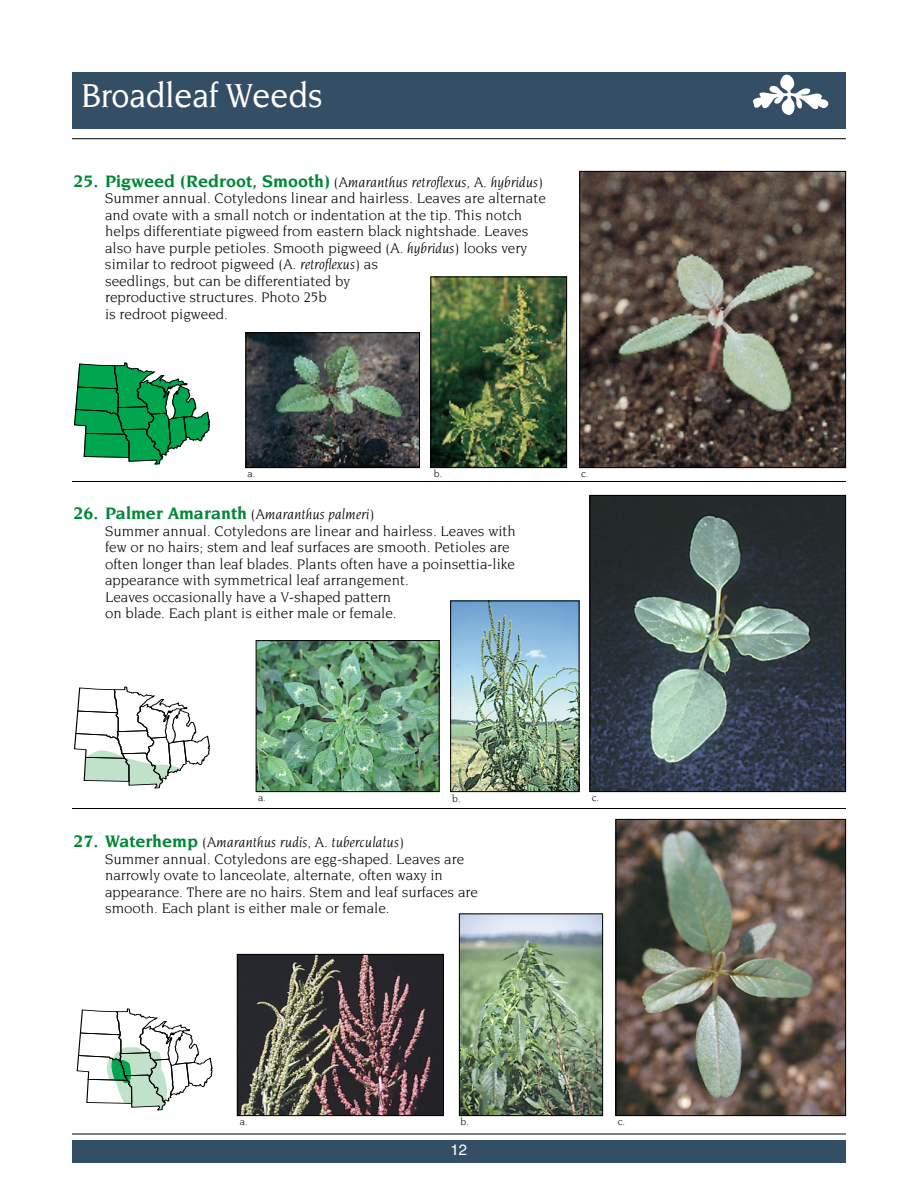
<style>
.page{position:relative;width:918px;height:1188px;background:#fff}
.page>*{position:absolute;margin:0;border:0;box-sizing:border-box;transform-origin:0 0}
.t1{font:500 36px "Novarese";color:#fff;scale:.9 1}
.t2{font:15px/16.5px "Novarese";color:#000}
.t3{font:15px "Helvetica";color:#fff}
.t4{font:10.5px "Novarese";color:#000}
.s1{font-weight:700;font-size:18px;color:#018737}
.s2{font-style:italic}
</style>
<div class="page">
<img style="left:581px;top:173px;width:263px;height:293px">
<div style="left:579px;top:171px;width:267px;height:297px;border:1px solid #000"></div>
<img style="left:618px;top:821px;width:226px;height:293px">
<div style="left:616px;top:819px;width:230px;height:297px;border:1px solid #000"></div>
<hr style="left:72px;top:1134px;width:774px;height:1px;background:#000">
<div style="left:72px;top:72px;width:774px;height:56px;background:#344f65"></div>
<img style="left:248px;top:334px;width:170px;height:132px">
<div style="left:246px;top:332px;width:174px;height:136px;border:1px solid #000"></div>
<img style="left:432px;top:279px;width:133px;height:187px">
<div style="left:430px;top:277px;width:137px;height:191px;border:1px solid #000"></div>
<img style="left:592px;top:497px;width:252px;height:293px">
<div style="left:590px;top:495px;width:256px;height:297px;border:1px solid #000"></div>
<img style="left:258px;top:642px;width:180px;height:148px">
<div style="left:256px;top:640px;width:184px;height:152px;border:1px solid #000"></div>
<img style="left:452px;top:603px;width:125px;height:187px">
<div style="left:450px;top:601px;width:129px;height:191px;border:1px solid #000"></div>
<img style="left:461px;top:916px;width:140px;height:198px">
<div style="left:459px;top:914px;width:144px;height:202px;border:1px solid #000"></div>
<img style="left:239px;top:956px;width:203px;height:158px">
<div style="left:237px;top:954px;width:207px;height:162px;border:1px solid #000"></div>
<div style="left:72px;top:1140px;width:774px;height:22px;background:#344f65"></div>
<svg style="left:753px;top:75px;width:75px;height:40px"></svg>
<hr style="left:72px;top:138px;width:774px;height:1px;background:#000">
<hr style="left:72px;top:481px;width:774px;height:1px;background:#000">
<hr style="left:72px;top:808px;width:774px;height:1px;background:#000">
<svg style="left:74px;top:362px;width:136px;height:103px"></svg>
<svg style="left:74px;top:686px;width:136px;height:103px"></svg>
<svg style="left:76px;top:1008px;width:137px;height:103px"></svg>
<h1 class="t1" style="left:81px;top:81px;width:270px">Broadleaf Weeds</h1>
<p class="t2" style="left:105px;top:174px;width:442px;text-indent:-31px"><span class="s1">25. Pigweed (Redroot, Smooth)</span> <span class="s2">(Amaranthus retroflexus, A. hybridus)<br></span>Summer annual. Cotyledons linear and hairless. Leaves are alternate and ovate with a small notch or indentation at the tip. This notch helps differentiate pigweed from eastern black nightshade. Leaves also have purple petioles. Smooth pigweed (<span class="s2">A. hybridus</span>) looks very similar to redroot pigweed (<span class="s2">A. retroflexus</span>) as<br>seedlings, but can be differentiated by<br>reproductive structures. Photo 25b<br>is redroot pigweed.</p>
<p class="t4" style="left:247px;top:470px;width:9px">a.</p>
<p class="t4" style="left:434px;top:470px;width:10px">b.</p>
<p class="t4" style="left:581px;top:470px;width:9px">c.</p>
<p class="t2" style="left:105px;top:507px;width:412px;text-indent:-32px"><span class="s1">26. Palmer Amaranth</span> <span class="s2">(Amaranthus palmeri)<br></span>Summer annual. Cotyledons are linear and hairless. Leaves with few or no hairs; stem and leaf surfaces are smooth. Petioles are often longer than leaf blades. Plants often have a poinsettia-like appearance with symmetrical leaf arrangement.<br>Leaves occasionally have a V-shaped pattern<br>on blade. Each plant is either male or female.</p>
<p class="t4" style="left:258px;top:794px;width:9px">a.</p>
<p class="t4" style="left:452px;top:795px;width:10px">b.</p>
<p class="t4" style="left:592px;top:794px;width:9px">c.</p>
<p class="t2" style="left:105px;top:835px;width:375px;text-indent:-32px"><span class="s1">27. Waterhemp</span> <span class="s2">(Amaranthus rudis, A. tuberculatus)<br></span>Summer annual. Cotyledons are egg-shaped. Leaves are narrowly ovate to lanceolate, alternate, often waxy in appearance. There are no hairs. Stem and leaf surfaces are smooth. Each plant is either male or female.</p>
<p class="t4" style="left:240px;top:1118px;width:9px">a.</p>
<p class="t4" style="left:460px;top:1118px;width:10px">b.</p>
<p class="t4" style="left:618px;top:1118px;width:9px">c.</p>
<p class="t3" style="left:451px;top:1144px;width:18px">12</p>
</div>
